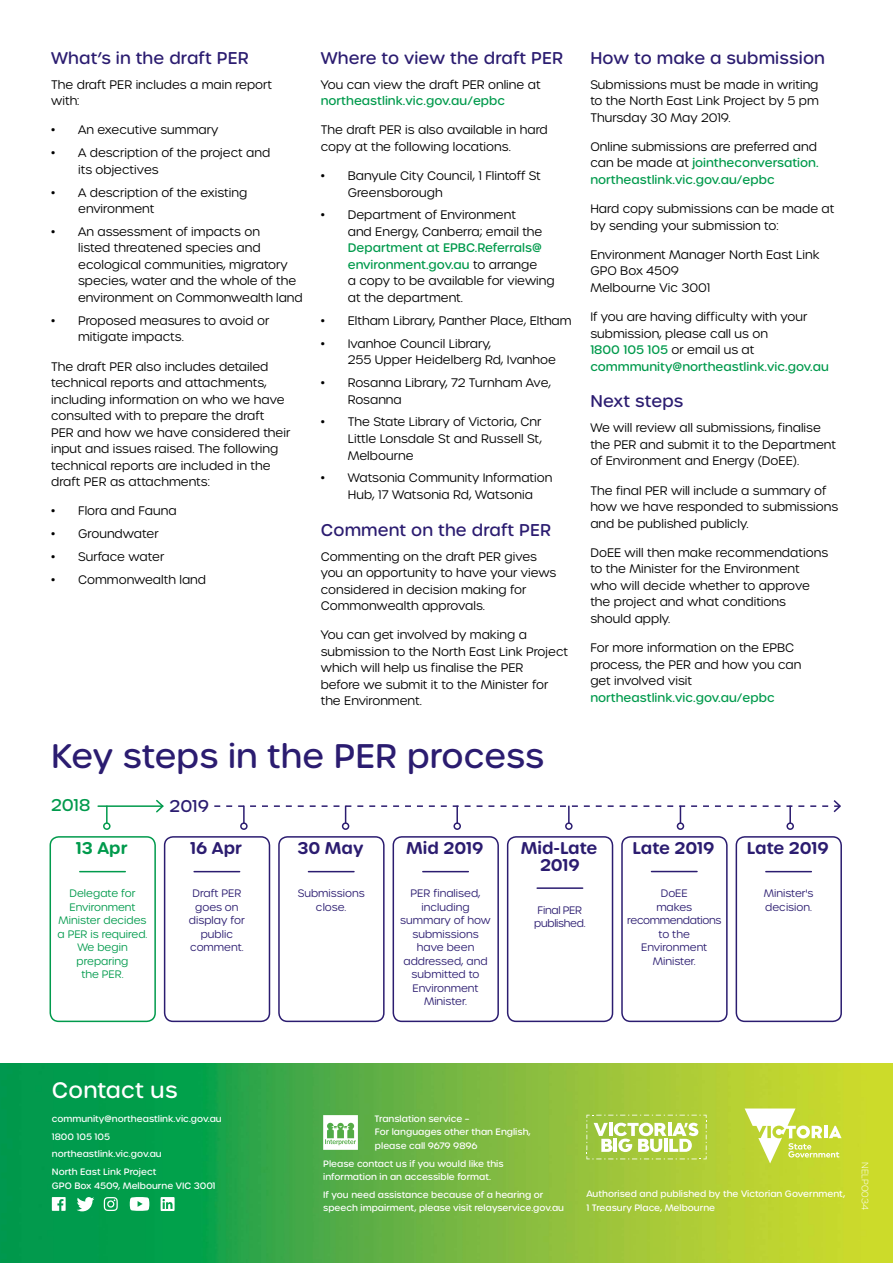
<style>
.page{position:relative;width:893px;height:1263px;background:#fff}
.page>*{position:absolute;margin:0;border:0;box-sizing:border-box;transform-origin:0 0}
.t1{font:500 33px "Urbane Rounded";letter-spacing:.005em;color:#2b1c70}
.t2{font:500 21.75px "Urbane Rounded";letter-spacing:.01em;color:#fff}
.t3{font:500 16.5px "Urbane Rounded";letter-spacing:.01em;color:#2b1c70}
.t4{font:600 16.5px/16.5px "Urbane Rounded";color:#2b1c70;text-align:center}
.t5{font:600 16.5px "Urbane Rounded";color:#009a4c}
.t6{font:500 16.5px "Urbane Rounded";color:#009a4c}
.t7{font:300 12px/16.5px "Urbane Rounded";color:#000}
.t8{font:500 12px/16.5px "Urbane Rounded";color:#009a4c}
.t9{font:300 10.5px/13.5px "Urbane Rounded";color:#2b1c70;text-align:center}
.t10{font:300 10.5px/13.5px "Urbane Rounded";color:#009a4c;text-align:center}
.t11{font:300 10.5px/13.5px "Urbane Rounded";letter-spacing:-.03em;color:#2b1c70;text-align:center}
.t12{font:500 9px/13.5px "Urbane Rounded";color:#fff}
.t13{font:200 9px "Urbane Rounded";color:#fff}
.s1{font-weight:500;color:#009a4c}
.s2{font-weight:300;color:#000}
</style>
<div class="page">
<img style="left:0;top:1063px;width:893px;height:200px">
<svg style="left:77px;top:1197px;width:17px;height:14px"></svg>
<svg style="left:52px;top:1197px;width:14px;height:14px"></svg>
<svg style="left:104px;top:1197px;width:14px;height:14px"></svg>
<svg style="left:130px;top:1197px;width:19px;height:14px"></svg>
<svg style="left:161px;top:1197px;width:14px;height:14px"></svg>
<svg style="left:323px;top:1115px;width:35px;height:35px"></svg>
<svg style="left:745px;top:1108px;width:97px;height:55px"></svg>
<svg style="left:586px;top:1115px;width:121px;height:44px"></svg>
<div style="left:453px;top:822px;width:8px;height:8px;border:2px solid #2b1c70;border-radius:50%"></div>
<div style="left:677px;top:822px;width:7px;height:8px;border:2px solid #2b1c70;border-radius:50%"></div>
<div style="left:786px;top:822px;width:8px;height:8px;border:2px solid #2b1c70;border-radius:50%"></div>
<div style="left:342px;top:822px;width:7px;height:8px;border:2px solid #2b1c70;border-radius:50%"></div>
<div style="left:240px;top:822px;width:8px;height:8px;border:2px solid #2b1c70;border-radius:50%"></div>
<svg style="left:214px;top:800px;width:627px;height:23px"></svg>
<div style="left:565px;top:822px;width:8px;height:8px;border:2px solid #2b1c70;border-radius:50%"></div>
<hr style="left:98px;top:805px;width:65px;height:2px;background:#009a4c">
<svg style="left:155px;top:799px;width:9px;height:14px"></svg>
<svg style="left:106px;top:807px;width:2px;height:15px"></svg>
<div style="left:103px;top:822px;width:8px;height:8px;border:2px solid #009a4c;border-radius:50%"></div>
<hr style="left:80px;top:871px;width:45px;height:1px;background:#009a4c">
<div style="left:50px;top:836px;width:106px;height:186px;border:2px solid #009a4c;border-radius:9px"></div>
<hr style="left:308px;top:871px;width:46px;height:1px;background:#2b1c70">
<div style="left:278px;top:836px;width:107px;height:186px;border:2px solid #2b1c70;border-radius:9px"></div>
<hr style="left:194px;top:871px;width:46px;height:1px;background:#2b1c70">
<div style="left:164px;top:836px;width:106px;height:186px;border:2px solid #2b1c70;border-radius:9px"></div>
<hr style="left:423px;top:871px;width:45px;height:1px;background:#2b1c70">
<div style="left:393px;top:836px;width:106px;height:186px;border:2px solid #2b1c70;border-radius:9px"></div>
<hr style="left:766px;top:871px;width:45px;height:1px;background:#2b1c70">
<div style="left:736px;top:836px;width:106px;height:186px;border:2px solid #2b1c70;border-radius:9px"></div>
<hr style="left:651px;top:871px;width:46px;height:1px;background:#2b1c70">
<div style="left:621px;top:836px;width:107px;height:186px;border:2px solid #2b1c70;border-radius:9px"></div>
<hr style="left:537px;top:887px;width:46px;height:2px;background:#2b1c70">
<div style="left:507px;top:836px;width:106px;height:186px;border:2px solid #2b1c70;border-radius:9px"></div>
<h3 class="t3" style="left:51px;top:47px;width:199px">What’s in the draft PER</h3>
<p class="t7" style="left:51px;top:76px;width:223px">The draft PER includes a main report with:</p>
<p class="t7" style="left:51px;top:122px;width:169px">• An executive summary</p>
<p class="t7" style="left:78px;top:145px;width:194px;text-indent:-27px">• A description of the project and its objectives</p>
<p class="t7" style="left:78px;top:184px;width:171px;text-indent:-27px">• A description of the existing environment</p>
<p class="t7" style="left:78px;top:223px;width:226px;text-indent:-27px">• An assessment of impacts on<br>listed threatened species and ecological communities, migratory species, water and the whole of the environment on Commonwealth land</p>
<p class="t7" style="left:78px;top:312px;width:193px;text-indent:-27px">• Proposed measures to avoid or mitigate impacts.</p>
<p class="t7" style="left:51px;top:358px;width:241px">The draft PER also includes detailed technical reports and attachments, including information on who we have consulted with to prepare the draft<br>PER and how we have considered their input and issues raised. The following technical reports are included in the draft PER as attachments:</p>
<p class="t7" style="left:51px;top:503px;width:127px">• Flora and Fauna</p>
<p class="t7" style="left:51px;top:526px;width:109px">• Groundwater</p>
<p class="t7" style="left:51px;top:549px;width:115px">• Surface water</p>
<p class="t7" style="left:51px;top:571px;width:157px">• Commonwealth land</p>
<h3 class="t3" style="left:321px;top:47px;width:244px">Where to view the draft PER</h3>
<p class="t7" style="left:321px;top:76px;width:221px">You can view the draft PER online at</p>
<p class="t8" style="left:321px;top:92px;width:186px">northeastlink.vic.gov.au/epbc</p>
<p class="t7" style="left:321px;top:122px;width:228px">The draft PER is also available in hard copy at the following locations.</p>
<p class="t7" style="left:348px;top:167px;width:195px;text-indent:-27px">• Banyule City Council, 1 Flintoff St<br>Greensborough</p>
<p class="t7" style="left:348px;top:207px;width:196px;text-indent:-27px">• Department of Environment and Energy, Canberra; email the</p>
<p class="t7" style="left:348px;top:240px;width:209px"><span class="s1">Department at EPBC.Referrals@ environment.gov.au</span> to arrange<br>a copy to be available for viewing at the department.</p>
<p class="t7" style="left:321px;top:312px;width:252px">• Eltham Library, Panther Place, Eltham</p>
<p class="t7" style="left:348px;top:335px;width:210px;text-indent:-27px">• Ivanhoe Council Library,<br>255 Upper Heidelberg Rd, Ivanhoe</p>
<p class="t7" style="left:348px;top:375px;width:205px;text-indent:-27px">• Rosanna Library, 72 Turnham Ave,<br>Rosanna</p>
<p class="t7" style="left:348px;top:414px;width:196px;text-align:justify;text-indent:-27px">• The State Library of Victoria, Cnr Little Lonsdale St and Russell St, Melbourne</p>
<p class="t7" style="left:348px;top:470px;width:206px;text-indent:-27px">• Watsonia Community Information<br>Hub, 17 Watsonia Rd, Watsonia</p>
<h3 class="t3" style="left:321px;top:519px;width:232px">Comment on the draft PER</h3>
<p class="t7" style="left:321px;top:548px;width:237px">Commenting on the draft PER gives you an opportunity to have your views considered in decision making for<br>Commonwealth approvals.</p>
<p class="t7" style="left:321px;top:627px;width:249px">You can get involved by making a submission to the North East Link Project which will help us finalise the PER<br>before we submit it to the Minister for the Environment.</p>
<h3 class="t3" style="left:590px;top:47px;width:236px">How to make a submission</h3>
<p class="t7" style="left:590px;top:76px;width:230px;text-align:justify">Submissions must be made in writing to the North East Link Project by 5 pm Thursday 30 May 2019.</p>
<p class="t8" style="left:590px;top:138px;width:230px"><span class="s2">Online submissions are preferred and can be made at</span> jointheconversation. northeastlink.vic.gov.au/epbc</p>
<p class="t7" style="left:590px;top:200px;width:246px">Hard copy submissions can be made at by sending your submission to:</p>
<p class="t7" style="left:590px;top:246px;width:231px">Environment Manager North East Link<br>GPO Box 4509<br>Melbourne Vic 3001</p>
<p class="t7" style="left:590px;top:309px;width:240px">If you are having difficulty with your submission, please call us on<br><span class="s1">1800 105 105</span> or email us at <span class="s1">commmunity@northeastlink.vic.gov.au</span></p>
<h3 class="t3" style="left:590px;top:391px;width:95px">Next steps</h3>
<p class="t7" style="left:590px;top:420px;width:247px">We will review all submissions, finalise the PER and submit it to the Department of Environment and Energy (DoEE).</p>
<p class="t7" style="left:590px;top:482px;width:249px">The final PER will include a summary of how we have responded to submissions and be published publicly.</p>
<p class="t7" style="left:590px;top:544px;width:239px">DoEE will then make recommendations to the Minister for the Environment who will decide whether to approve the project and what conditions should apply.</p>
<p class="t7" style="left:590px;top:640px;width:213px">For more information on the EPBC process, the PER and how you can get involved visit</p>
<p class="t8" style="left:590px;top:689px;width:186px">northeastlink.vic.gov.au/epbc</p>
<h1 class="t1" style="left:51px;top:734px;width:494px">Key steps in the PER process</h1>
<h3 class="t6" style="left:51px;top:794px;width:41px">2018</h3>
<h3 class="t3" style="left:170px;top:795px;width:41px">2019</h3>
<h3 class="t5" style="left:76px;top:837px;width:53px">13 Apr</h3>
<p class="t10" style="left:58px;top:887px;width:91px">Delegate for<br>Environment<br>Minister decides a PER is required.<br>We begin preparing<br>the PER.</p>
<h3 class="t4" style="left:406px;top:840px;width:79px">Mid 2019</h3>
<p class="t9" style="left:400px;top:887px;width:92px">PER finalised, including summary of how submissions have been addressed, and submitted to<br>Environment<br>Minister.</p>
<h3 class="t4" style="left:521px;top:840px;width:78px">Mid-Late<br>2019</h3>
<p class="t11" style="left:534px;top:903px;width:53px">Final PER published.</p>
<h3 class="t4" style="left:297px;top:840px;width:68px">30 May</h3>
<p class="t9" style="left:298px;top:887px;width:68px">Submissions close.</p>
<h3 class="t4" style="left:190px;top:840px;width:54px">16 Apr</h3>
<p class="t9" style="left:189px;top:887px;width:57px">Draft PER goes on display for public comment.</p>
<h3 class="t4" style="left:633px;top:840px;width:83px">Late 2019</h3>
<p class="t9" style="left:627px;top:887px;width:96px">DoEE<br>makes recommendations to the<br>Environment<br>Minister.</p>
<h3 class="t4" style="left:747px;top:840px;width:83px">Late 2019</h3>
<p class="t9" style="left:764px;top:887px;width:51px;text-align:left">Minister's decision.</p>
<h2 class="t2" style="left:52px;top:1075px;width:127px">Contact us</h2>
<p class="t12" style="left:52px;top:1110px;width:171px;line-height:17.7px">community@northeastlink.vic.gov.au<br>1800 105 105 northeastlink.vic.gov.au<br>North East Link Project</p>
<p class="t12" style="left:52px;top:1178px;width:165px">GPO Box 4509, Melbourne VIC 3001</p>
<p class="t12" style="left:375px;top:1112px;width:157px">Translation service –<br>For languages other than English, please call 9679 9896</p>
<p class="t12" style="left:323px;top:1156px;width:182px">Please contact us if you would like this information in an accessible format.</p>
<p class="t12" style="left:323px;top:1188px;width:242px">If you need assistance because of a hearing or speech impairment, please visit relayservice.gov.au</p>
<p class="t12" style="left:586px;top:1187px;width:260px">Authorised and published by the Victorian Government,<br>1 Treasury Place, Melbourne</p>
<p class="t13" style="left:871px;top:1162px;width:49px;rotate:90deg">NELP0034</p>
</div>
